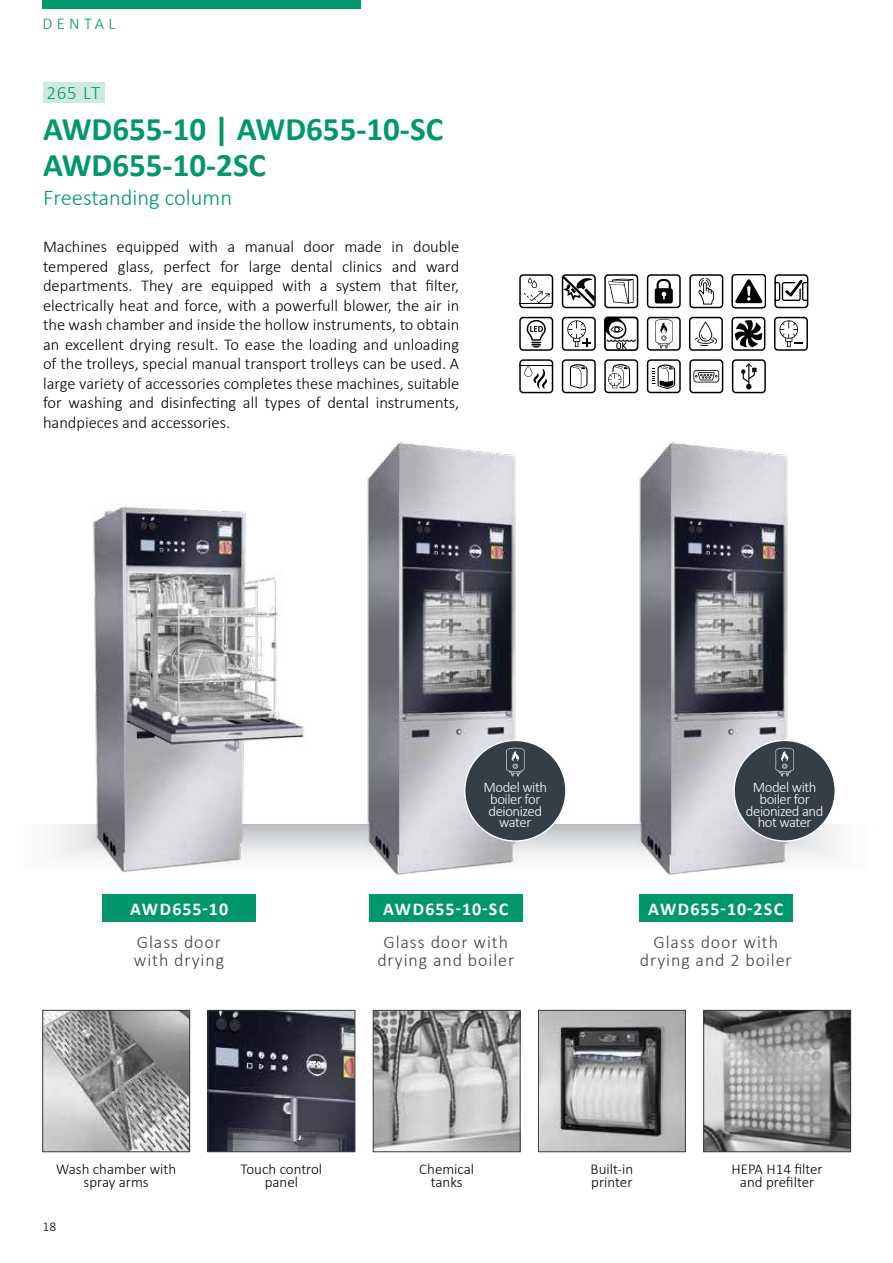
<style>
.page{position:relative;width:893px;height:1263px;background:#fff}
.page>*{position:absolute;margin:0;border:0;box-sizing:border-box;transform-origin:0 0}
.t1{font:700 33px/36px "Calibri";color:#00986b}
.t2{font:300 22.5px "Calibri";color:#00986b}
.t3{font:300 18.9px "Calibri";color:#00986b}
.t4{font:300 18px/18px "Calibri";letter-spacing:.05em;color:#3d424a;text-align:center}
.t5{font:700 18px "Calibri";letter-spacing:.05em;color:#fff}
.t6{font:300 16.5px/19.5px "Calibri";color:#000;text-align:justify}
.t7{font:300 16.5px "Calibri";letter-spacing:.26em;color:#01996c}
.t8{font:300 15px/13.5px "Calibri";color:#000;text-align:center}
.t9{font:300 14.7px/11.7px "Calibri";letter-spacing:-.03em;color:#fff;text-align:center}
.t10{font:300 13.5px "Calibri";color:#000}
</style>
<div class="page">
<svg style="left:52px;top:824px;width:788px;height:34px"></svg>
<img style="left:77px;top:505px;width:233px;height:368px">
<img style="left:346px;top:442px;width:184px;height:433px">
<img style="left:618px;top:442px;width:184px;height:433px">
<div style="left:43px;top:0;width:318px;height:9px;background:#01996c"></div>
<svg style="left:43px;top:82px;width:61px;height:21px"></svg>
<img style="left:44px;top:1012px;width:144px;height:138px">
<div style="left:42px;top:1010px;width:148px;height:142px;border:1px solid #333e48"></div>
<img style="left:375px;top:1012px;width:143px;height:138px">
<div style="left:373px;top:1010px;width:147px;height:142px;border:1px solid #333e48"></div>
<img style="left:540px;top:1012px;width:144px;height:138px">
<div style="left:538px;top:1010px;width:148px;height:142px;border:1px solid #333e48"></div>
<img style="left:705px;top:1012px;width:144px;height:138px">
<div style="left:703px;top:1010px;width:148px;height:142px;border:1px solid #333e48"></div>
<div style="left:102px;top:894px;width:153px;height:28px;background:#00986b"></div>
<div style="left:639px;top:894px;width:153px;height:28px;background:#00986b"></div>
<div style="left:369px;top:894px;width:153px;height:28px;background:#00986b"></div>
<div style="left:734px;top:740px;width:101px;height:101px;background:#333e48;border-radius:50%"></div>
<svg style="left:775px;top:748px;width:19px;height:28px"></svg>
<div style="left:465px;top:740px;width:101px;height:101px;background:#333e48;border-radius:50%"></div>
<svg style="left:506px;top:748px;width:18px;height:28px"></svg>
<div style="left:732px;top:274px;width:34px;height:34px;border:1px solid #000;border-radius:3px"></div>
<svg style="left:735px;top:279px;width:28px;height:24px"></svg>
<svg style="left:608px;top:364px;width:22px;height:25px"></svg>
<div style="left:604px;top:359px;width:34px;height:34px;border:1px solid #000;border-radius:3px"></div>
<svg style="left:652px;top:364px;width:23px;height:25px"></svg>
<div style="left:647px;top:359px;width:34px;height:34px;border:1px solid #000;border-radius:3px"></div>
<svg style="left:570px;top:364px;width:18px;height:25px"></svg>
<div style="left:562px;top:359px;width:34px;height:34px;border:1px solid #000;border-radius:3px"></div>
<svg style="left:655px;top:279px;width:18px;height:24px"></svg>
<div style="left:647px;top:274px;width:34px;height:34px;border:1px solid #000;border-radius:3px"></div>
<hr style="left:519px;top:304px;width:34px;height:1px;background:#000">
<svg style="left:524px;top:277px;width:26px;height:26px"></svg>
<div style="left:519px;top:274px;width:34px;height:34px;border:1px solid #000;border-radius:3px"></div>
<svg style="left:609px;top:279px;width:25px;height:25px"></svg>
<div style="left:604px;top:274px;width:34px;height:34px;border:1px solid #000;border-radius:3px"></div>
<svg style="left:735px;top:320px;width:27px;height:27px"></svg>
<div style="left:731px;top:317px;width:34px;height:34px;border:1px solid #000;border-radius:3px"></div>
<svg style="left:527px;top:320px;width:19px;height:28px"></svg>
<div style="left:519px;top:317px;width:34px;height:34px;border:1px solid #000;border-radius:3px"></div>
<svg style="left:604px;top:317px;width:32px;height:32px"></svg>
<div style="left:604px;top:317px;width:34px;height:34px;border:1px solid #000;border-radius:3px"></div>
<svg style="left:567px;top:320px;width:24px;height:27px"></svg>
<div style="left:562px;top:317px;width:34px;height:34px;border:1px solid #000;border-radius:3px"></div>
<svg style="left:776px;top:280px;width:30px;height:21px"></svg>
<div style="left:774px;top:274px;width:34px;height:34px;border:1px solid #000;border-radius:3px"></div>
<svg style="left:693px;top:370px;width:26px;height:12px"></svg>
<div style="left:689px;top:359px;width:34px;height:34px;border:1px solid #000;border-radius:3px"></div>
<svg style="left:695px;top:321px;width:22px;height:25px"></svg>
<div style="left:689px;top:317px;width:34px;height:34px;border:1px solid #000;border-radius:3px"></div>
<svg style="left:655px;top:319px;width:17px;height:29px"></svg>
<div style="left:647px;top:317px;width:34px;height:34px;border:1px solid #000;border-radius:3px"></div>
<svg style="left:562px;top:275px;width:33px;height:33px"></svg>
<div style="left:562px;top:274px;width:34px;height:34px;border:1px solid #000;border-radius:3px"></div>
<svg style="left:524px;top:366px;width:23px;height:23px"></svg>
<hr style="left:519px;top:365px;width:34px;height:1px;background:#000">
<div style="left:519px;top:359px;width:34px;height:34px;border:1px solid #000;border-radius:3px"></div>
<div style="left:689px;top:274px;width:34px;height:34px;border:1px solid #000;border-radius:3px"></div>
<svg style="left:698px;top:278px;width:16px;height:27px"></svg>
<svg style="left:741px;top:363px;width:16px;height:26px"></svg>
<div style="left:732px;top:359px;width:34px;height:34px;border:1px solid #000;border-radius:3px"></div>
<svg style="left:779px;top:320px;width:24px;height:27px"></svg>
<div style="left:774px;top:317px;width:34px;height:34px;border:1px solid #000;border-radius:3px"></div>
<img style="left:210px;top:1012px;width:143px;height:138px">
<div style="left:208px;top:1010px;width:147px;height:142px;border:1px solid #333e48"></div>
<p class="t7" style="left:43px;top:13px;width:74px">DENTAL</p>
<p class="t3" style="left:46px;top:81px;width:55px">265 LT</p>
<h1 class="t1" style="left:43px;top:111px;width:402px">AWD655-10 | AWD655-10-SC<br>AWD655-10-2SC</h1>
<h2 class="t2" style="left:43px;top:183px;width:191px">Freestanding column</h2>
<p class="t6" style="left:43px;top:237px;width:418px">Machines equipped with a manual door made in double tempered glass, perfect for large dental clinics and ward departments. They are equipped with a system that filter, electrically heat and force, with a powerfull blower, the air in the wash chamber and inside the hollow instruments, to obtain an excellent drying result. To ease the loading and unloading of the trolleys, special manual transport trolleys can be used. A large variety of accessories completes these machines, suitable for washing and disinfecting all types of dental instruments, handpieces and accessories.</p>
<p class="t9" style="left:483px;top:781px;width:65px">Model with boiler for deionized water</p>
<p class="t9" style="left:746px;top:781px;width:79px">Model with boiler for deionized and hot water</p>
<p class="t5" style="left:130px;top:896px;width:99px">AWD655-10</p>
<p class="t5" style="left:383px;top:896px;width:127px">AWD655-10-SC</p>
<p class="t5" style="left:648px;top:896px;width:137px">AWD655-10-2SC</p>
<p class="t4" style="left:134px;top:933px;width:92px;text-align:left">Glass door with drying</p>
<p class="t4" style="left:640px;top:933px;width:153px">Glass door with drying and 2 boiler</p>
<p class="t4" style="left:377px;top:933px;width:138px">Glass door with drying and boiler</p>
<p class="t8" style="left:56px;top:1162px;width:122px">Wash chamber with spray arms</p>
<p class="t8" style="left:241px;top:1162px;width:83px">Touch control panel</p>
<p class="t8" style="left:419px;top:1162px;width:57px">Chemical tanks</p>
<p class="t8" style="left:591px;top:1162px;width:44px;text-align:left">Built-in printer</p>
<p class="t8" style="left:732px;top:1162px;width:93px">HEPA H14 filter and prefilter</p>
<p class="t10" style="left:43px;top:1218px;width:15px">18</p>
</div>
